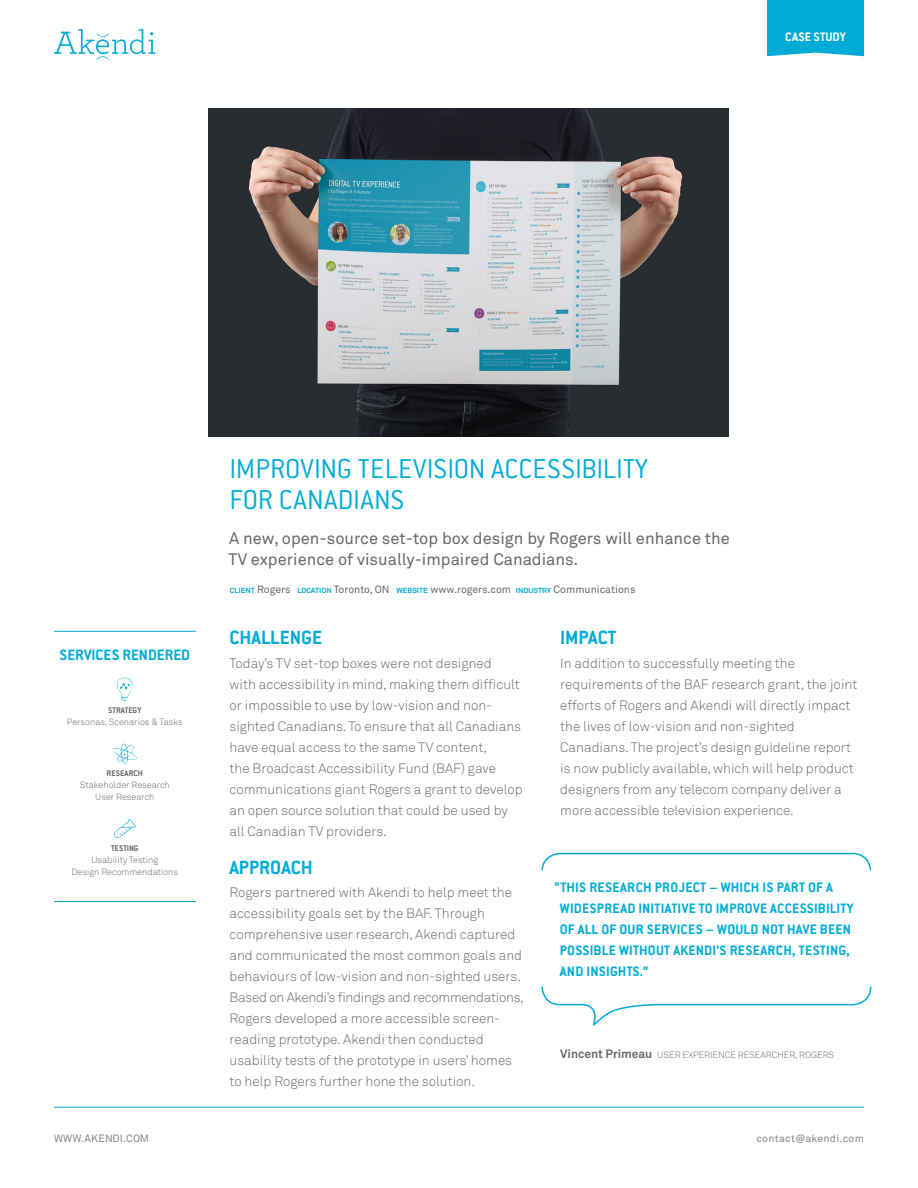
<style>
.page{position:relative;width:918px;height:1188px;background:#fff}
.page>*{position:absolute;margin:0;border:0;box-sizing:border-box;transform-origin:0 0}
.Project_Intro_Header{font:300 30px/31.5px "Conduit ITC Std";color:#00acd5}
.Section_Head{font:700 21px "Conduit ITC Std";color:#00acd5}
.About_Client_Subhead{font:16.5px/21px "Akkurat";color:#69696c}
.t1{font:700 16.5px "Conduit ITC Std";color:#00acd5}
.Testimonial{font:700 15px/21px "Conduit ITC Std";letter-spacing:.015em;color:#00acd5}
.Body{font:300 13.5px/21px "Akkurat";color:#69696c}
.t2{font:700 13.5px "Conduit ITC Std";color:#fff}
.Small_Body{font:10.5px "Akkurat";color:#69696c}
.Email{font:10.5px "Akkurat";letter-spacing:.025em;color:#848689}
.Email-2{font:10.5px "Akkurat";letter-spacing:.005em;color:#848689}
.Sidebar_Body{font:300 9px/12px "Akkurat";color:#69696c;text-align:center}
.Small_Body-2{font:300 9px "Akkurat";color:#69696c}
.Sidebar_Subhead{font:700 9px "Conduit ITC Std";color:#69696c}
.s1{font-weight:700;font-size:7.35px;color:#00acd5}
.s2{font-weight:700;font-size:12px}
</style>
<div class="page">
<div style="left:767px;top:0;width:97px;height:56px;background:#00acd5"></div>
<svg style="left:54px;top:29px;width:101px;height:31px"></svg>
<hr style="left:54px;top:1107px;width:810px;height:1px;background:#00acd5">
<hr style="left:54px;top:631px;width:142px;height:1px;background:#00acd5">
<hr style="left:54px;top:901px;width:142px;height:1px;background:#00acd5">
<svg style="left:117px;top:678px;width:16px;height:23px"></svg>
<svg style="left:113px;top:744px;width:24px;height:20px"></svg>
<svg style="left:114px;top:819px;width:22px;height:19px"></svg>
<svg style="left:541px;top:852px;width:331px;height:174px"></svg>
<img style="left:208px;top:108px;width:521px;height:328px">
<p class="t2" style="left:785px;top:29px;width:62px">CASE STUDY</p>
<p class="t1" style="left:60px;top:645px;width:132px">SERVICES RENDERED</p>
<p class="Sidebar_Subhead" style="left:108px;top:705px;width:35px">STRATEGY</p>
<p class="Sidebar_Body" style="left:67px;top:716px;width:117px">Personas, Scenarios &amp; Tasks</p>
<p class="Sidebar_Subhead" style="left:107px;top:768px;width:38px">RESEARCH</p>
<p class="Sidebar_Body" style="left:80px;top:779px;width:91px">Stakeholder Research<br>User Research</p>
<p class="Sidebar_Subhead" style="left:111px;top:843px;width:29px">TESTING</p>
<p class="Sidebar_Body" style="left:72px;top:854px;width:108px">Usability Testing<br>Design Recommendations</p>
<p class="Project_Intro_Header" style="left:229px;top:452px;width:420px">IMPROVING TELEVISION ACCESSIBILITY<br>FOR CANADIANS</p>
<p class="About_Client_Subhead" style="left:228px;top:527px;width:503px">A new, open-source set-top box design by Rogers will enhance the<br>TV experience of visually-impaired Canadians.</p>
<p class="Small_Body" style="left:230px;top:582px;width:407px"><span class="s1">CLIENT</span> Rogers <span class="s1">LOCATION</span> Toronto, ON <span class="s1">WEBSITE</span> www.rogers.com <span class="s1">INDUSTRY</span> Communications</p>
<p class="Section_Head" style="left:230px;top:625px;width:94px">CHALLENGE</p>
<p class="Body" style="left:230px;top:652px;width:295px">Today’s TV set-top boxes were not designed<br>with accessibility in mind, making them difficult or impossible to use by low-vision and non&shy;sighted Canadians. To ensure that all Canadians have equal access to the same TV content,<br>the Broadcast Accessibility Fund (BAF) gave communications giant Rogers a grant to develop an open source solution that could be used by all Canadian TV providers.</p>
<p class="Section_Head" style="left:230px;top:855px;width:85px">APPROACH</p>
<p class="Body" style="left:230px;top:881px;width:296px">Rogers partnered with Akendi to help meet the accessibility goals set by the BAF. Through comprehensive user research, Akendi captured and communicated the most common goals and behaviours of low-vision and non-sighted users.<br>Based on Akendi’s findings and recommendations, Rogers developed a more accessible screen&shy;reading prototype. Akendi then conducted usability tests of the prototype in users’ homes to help Rogers further hone the solution.</p>
<p class="Section_Head" style="left:560px;top:625px;width:58px">IMPACT</p>
<p class="Body" style="left:560px;top:652px;width:299px">In addition to successfully meeting the requirements of the BAF research grant, the joint efforts of Rogers and Akendi will directly impact the lives of low-vision and non-sighted Canadians. The project’s design guideline report is now publicly available, which will help product designers from any telecom company deliver a more accessible television experience.</p>
<p class="Testimonial" style="left:560px;top:877px;width:295px;text-indent:-5px">“THIS RESEARCH PROJECT – WHICH IS PART OF A WIDESPREAD INITIATIVE TO IMPROVE ACCESSIBILITY OF ALL OF OUR SERVICES – WOULD NOT HAVE BEEN POSSIBLE WITHOUT AKENDI’S RESEARCH, TESTING, AND INSIGHTS.”</p>
<p class="Small_Body-2" style="left:560px;top:1049px;width:275px"><span class="s2">Vincent Primeau</span> USER EXPERIENCE RESEARCHER, ROGERS</p>
<p class="Email-2" style="left:54px;top:1131px;width:97px">WWW.AKENDI.COM</p>
<p class="Email" style="left:756px;top:1131px;width:109px">contact@akendi.com</p>
</div>
